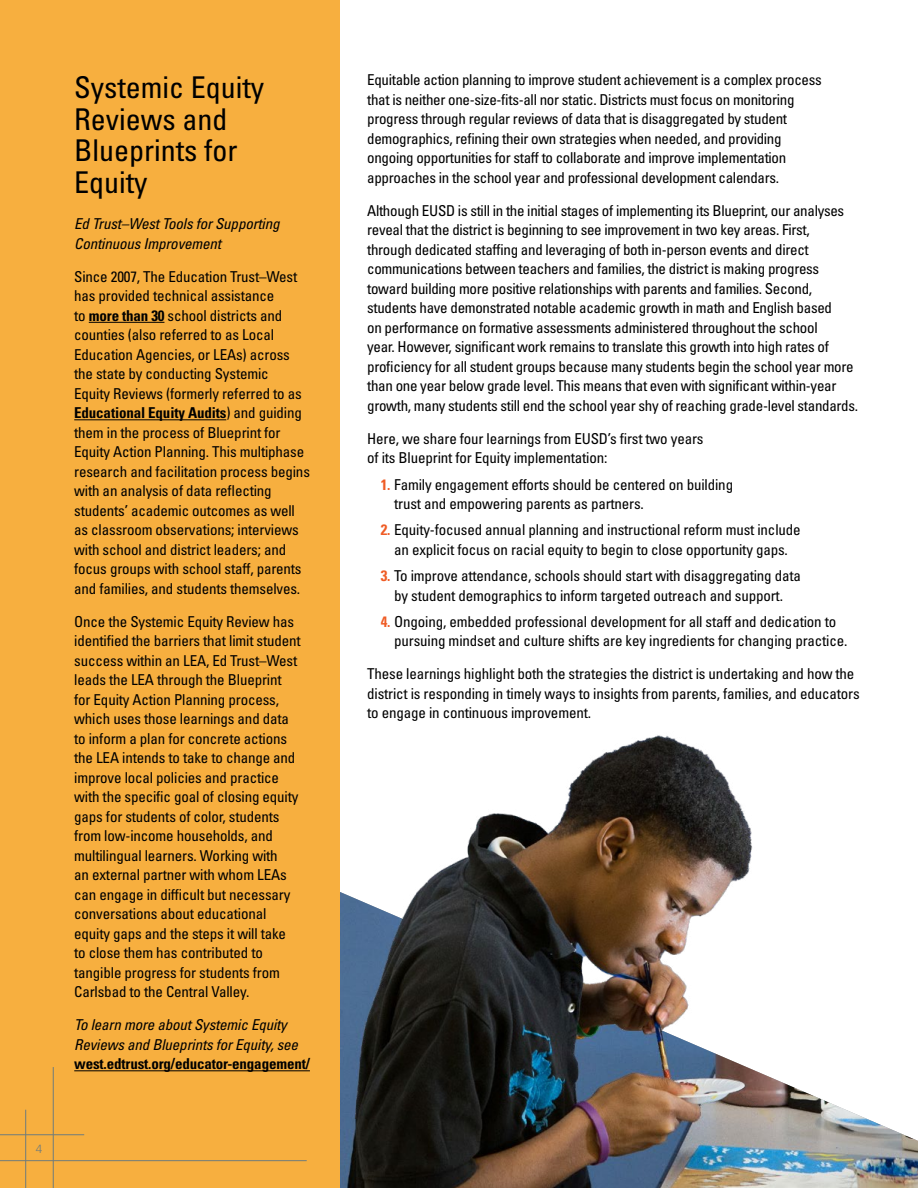
<style>
.page{position:relative;width:918px;height:1188px;background:#fff}
.page>*{position:absolute;margin:0;border:0;box-sizing:border-box;transform-origin:0 0}
.Sidebar_Header{font:condensed 30px/31.5px "Univers LT Pro";color:#000}
.body_copy{font:condensed 15px/19.5px "Univers LT Pro";letter-spacing:-.01em;color:#000}
.body_copy-2{font:italic condensed 15px/19.5px "Univers LT Pro";letter-spacing:-.01em;color:#000}
.Sub-subhead{font:italic condensed 15px/19.5px "Univers LT Pro";letter-spacing:-.01em;color:#000}
.t1{font:300 12px "Univers LT Pro 45";color:#6f7c7c}
.s1{font-weight:700}
.s2{font-weight:700;font-style:normal}
.s3{font-weight:700;color:#ef5c25}
</style>
<div class="page">
<img style="left:340px;top:1119px;width:578px;height:69px">
<div style="left:0;top:0;width:340px;height:1188px;background:#f7af3f"></div>
<hr style="left:89px;top:322px;width:75px;height:1px;background:#000">
<hr style="left:74px;top:419px;width:152px;height:1px;background:#000">
<hr style="left:74px;top:1070px;width:236px;height:1px;background:#000">
<img style="left:340px;top:735px;width:527px;height:384px">
<hr style="left:25px;top:1110px;width:1px;height:78px;background:#6f7c7c">
<hr style="left:0;top:1134px;width:84px;height:1px;background:#6f7c7c">
<hr style="left:0;top:1160px;width:307px;height:1px;background:#6f7c7c">
<hr style="left:53px;top:1067px;width:1px;height:121px;background:#6f7c7c">
<p class="t1" style="left:36px;top:1140px;width:8px">4</p>
<p class="Sidebar_Header" style="left:74px;top:71px;width:191px">Systemic Equity<br>Reviews and<br>Blueprints for<br>Equity</p>
<p class="Sub-subhead" style="left:74px;top:214px;width:207px">Ed Trust–West Tools for Supporting<br>Continuous Improvement</p>
<p class="body_copy" style="left:74px;top:266px;width:237px">Since 2007, The Education Trust–West has provided technical assistance<br>to <span class="s1">more than 30</span> school districts and counties (also referred to as Local Education Agencies, or LEAs) across the state by conducting Systemic<br>Equity Reviews (formerly referred to as <span class="s1">Educational Equity Audits</span>) and guiding them in the process of Blueprint for Equity Action Planning. This multiphase research and facilitation process begins with an analysis of data reflecting students’ academic outcomes as well as classroom observations; interviews with school and district leaders; and focus groups with school staff, parents and families, and students themselves.</p>
<p class="body_copy" style="left:74px;top:611px;width:228px">Once the Systemic Equity Review has identified the barriers that limit student success within an LEA, Ed Trust–West leads the LEA through the Blueprint for Equity Action Planning process, which uses those learnings and data to inform a plan for concrete actions the LEA intends to take to change and improve local policies and practice with the specific goal of closing equity gaps for students of color, students from low-income households, and multilingual learners. Working with<br>an external partner with whom LEAs can engage in difficult but necessary conversations about educational equity gaps and the steps it will take to close them has contributed to tangible progress for students from Carlsbad to the Central Valley.</p>
<p class="body_copy-2" style="left:74px;top:1015px;width:237px">To learn more about Systemic Equity<br>Reviews and Blueprints for Equity, see <span class="s2">west.edtrust.org/educator-engagement/</span></p>
<p class="body_copy" style="left:367px;top:70px;width:456px">Equitable action planning to improve student achievement is a complex process that is neither one-size-fits-all nor static. Districts must focus on monitoring progress through regular reviews of data that is disaggregated by student demographics, refining their own strategies when needed, and providing ongoing opportunities for staff to collaborate and improve implementation approaches in the school year and professional development calendars.</p>
<p class="body_copy" style="left:367px;top:200px;width:493px">Although EUSD is still in the initial stages of implementing its Blueprint, our analyses reveal that the district is beginning to see improvement in two key areas. First, through dedicated staffing and leveraging of both in-person events and direct communications between teachers and families, the district is making progress toward building more positive relationships with parents and families. Second, students have demonstrated notable academic growth in math and English based<br>on performance on formative assessments administered throughout the school<br>year. However, significant work remains to translate this growth into high rates of proficiency for all student groups because many students begin the school year more than one year below grade level. This means that even with significant within-year growth, many students still end the school year shy of reaching grade-level standards.</p>
<p class="body_copy" style="left:367px;top:428px;width:338px">Here, we share four learnings from EUSD’s first two years of its Blueprint for Equity implementation:</p>
<p class="body_copy" style="left:394px;top:474px;width:340px;text-indent:-13px"><span class="s3">1.</span> Family engagement efforts should be centered on building trust and empowering parents as partners.</p>
<p class="body_copy" style="left:381px;top:520px;width:422px;text-align:center"><span class="s3">2.</span> Equity-focused annual planning and instructional reform must include an explicit focus on racial equity to begin to close opportunity gaps.</p>
<p class="body_copy" style="left:381px;top:566px;width:422px;text-align:center"><span class="s3">3.</span> To improve attendance, schools should start with disaggregating data by student demographics to inform targeted outreach and support.</p>
<p class="body_copy" style="left:394px;top:611px;width:455px;text-indent:-13px"><span class="s3">4.</span> Ongoing, embedded professional development for all staff and dedication to pursuing mindset and culture shifts are key ingredients for changing practice.</p>
<p class="body_copy" style="left:367px;top:664px;width:494px">These learnings highlight both the strategies the district is undertaking and how the district is responding in timely ways to insights from parents, families, and educators to engage in continuous improvement.</p>
</div>
